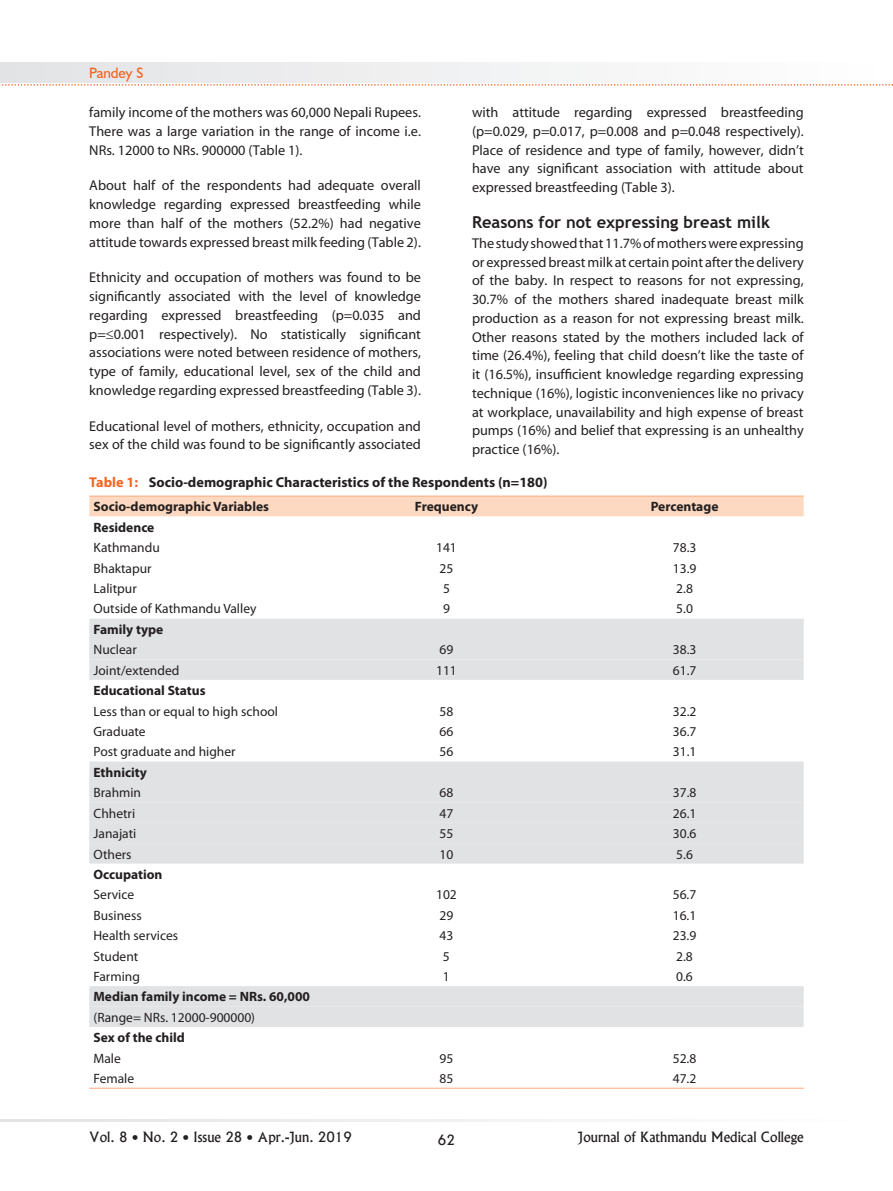
<style>
.page{position:relative;width:893px;height:1191px;background:#fff}
.page>*{position:absolute;margin:0;border:0;box-sizing:border-box;transform-origin:0 0}
.t1{font:700 16.5px "Trebuchet MS";color:#231f20}
.t2{font:15px "Humanist 521 BT";color:#f36421}
.t3{font:14.25px/18.8px "Myriad";color:#231f20;text-align:justify}
.t4{font:700 14.25px "Myriad";color:#231f20}
.t5{font:13.5px "Myriad Pro";color:#231f20}
.t6{font:700 13.5px "Myriad Pro";color:#231f20}
.t7{font:13.5px "Alaska";color:#231f20}
.t8{font:700 13.5px "Myriad";color:#231f20}
.s1{color:#f36421}
</style>
<div class="page">
<svg style="left:0;top:1119px;width:581px;height:2px"></svg>
<svg style="left:0;top:63px;width:893px;height:23px"></svg>
<div style="left:89px;top:496px;width:715px;height:20px;background:#fdd9c1"></div>
<div style="left:89px;top:618px;width:715px;height:21px;background:#e1e2e4"></div>
<svg style="left:89px;top:639px;width:715px;height:388px"></svg>
<hr style="left:89px;top:495px;width:238px;height:1px;background:#f9ad80">
<hr style="left:327px;top:495px;width:239px;height:1px;background:#f9ad80">
<hr style="left:566px;top:495px;width:238px;height:1px;background:#f9ad80">
<hr style="left:89px;top:1087px;width:238px;height:1px;background:#f9ad80">
<hr style="left:327px;top:1087px;width:239px;height:1px;background:#f9ad80">
<hr style="left:566px;top:1087px;width:238px;height:1px;background:#f9ad80">
<p class="t2" style="left:89px;top:63px;width:56px">Pandey S</p>
<p class="t3" style="left:89px;top:103px;width:333px">family income of the mothers was 60,000 Nepali Rupees.<br>There was a large variation in the range of income i.e.<br>NRs. 12000 to NRs. 900000 (Table 1).</p>
<p class="t3" style="left:89px;top:177px;width:333px">About half of the respondents had adequate overall knowledge regarding expressed breastfeeding while more than half of the mothers (52.2%) had negative attitude towards expressed breast milk feeding (Table 2).</p>
<p class="t3" style="left:89px;top:269px;width:333px">Ethnicity and occupation of mothers was found to be significantly associated with the level of knowledge regarding expressed breastfeeding (p=0.035 and p=≤0.001 respectively). No statistically significant associations were noted between residence of mothers, type of family, educational level, sex of the child and knowledge regarding expressed breastfeeding (Table 3).</p>
<p class="t3" style="left:89px;top:417px;width:333px">Educational level of mothers, ethnicity, occupation and sex of the child was found to be significantly associated</p>
<p class="t3" style="left:472px;top:104px;width:333px">with attitude regarding expressed breastfeeding (p=0.029, p=0.017, p=0.008 and p=0.048 respectively).<br>Place of residence and type of family, however, didn’t have any significant association with attitude about expressed breastfeeding (Table 3).</p>
<p class="t1" style="left:472px;top:212px;width:300px">Reasons for not expressing breast milk</p>
<p class="t3" style="left:472px;top:234px;width:333px">The study showed that 11.7% of mothers were expressing or expressed breast milk at certain point after the delivery of the baby. In respect to reasons for not expressing, 30.7% of the mothers shared inadequate breast milk production as a reason for not expressing breast milk.<br>Other reasons stated by the mothers included lack of time (26.4%), feeling that child doesn’t like the taste of it (16.5%), insufficient knowledge regarding expressing technique (16%), logistic inconveniences like no privacy at workplace, unavailability and high expense of breast pumps (16%) and belief that expressing is an unhealthy practice (16%).</p>
<p class="t4" style="left:89px;top:475px;width:460px"><span class="s1">Table 1:</span> Socio-demographic Characteristics of the Respondents (n=180)</p>
<p class="t8" style="left:94px;top:500px;width:177px">Socio-demographic Variables</p>
<p class="t8" style="left:415px;top:500px;width:65px">Frequency</p>
<p class="t8" style="left:651px;top:500px;width:69px">Percentage</p>
<p class="t6" style="left:94px;top:518px;width:62px">Residence</p>
<p class="t5" style="left:94px;top:539px;width:68px">Kathmandu</p>
<p class="t5" style="left:436px;top:539px;width:22px">141</p>
<p class="t5" style="left:673px;top:539px;width:25px">78.3</p>
<p class="t5" style="left:94px;top:560px;width:60px">Bhaktapur</p>
<p class="t5" style="left:440px;top:560px;width:15px">25</p>
<p class="t5" style="left:673px;top:560px;width:25px">13.9</p>
<p class="t5" style="left:94px;top:580px;width:45px">Lalitpur</p>
<p class="t5" style="left:443px;top:580px;width:8px">5</p>
<p class="t5" style="left:676px;top:580px;width:18px">2.8</p>
<p class="t5" style="left:94px;top:600px;width:164px">Outside of Kathmandu Valley</p>
<p class="t5" style="left:443px;top:600px;width:8px">9</p>
<p class="t5" style="left:676px;top:600px;width:18px">5.0</p>
<p class="t6" style="left:94px;top:620px;width:71px">Family type</p>
<p class="t5" style="left:94px;top:641px;width:45px">Nuclear</p>
<p class="t5" style="left:440px;top:641px;width:15px">69</p>
<p class="t5" style="left:673px;top:641px;width:25px">38.3</p>
<p class="t5" style="left:94px;top:662px;width:87px">Joint/extended</p>
<p class="t5" style="left:436px;top:662px;width:22px">111</p>
<p class="t5" style="left:673px;top:662px;width:25px">61.7</p>
<p class="t6" style="left:94px;top:682px;width:114px">Educational Status</p>
<p class="t5" style="left:94px;top:702px;width:186px">Less than or equal to high school</p>
<p class="t5" style="left:440px;top:702px;width:15px">58</p>
<p class="t5" style="left:673px;top:702px;width:25px">32.2</p>
<p class="t5" style="left:94px;top:723px;width:54px">Graduate</p>
<p class="t5" style="left:440px;top:723px;width:15px">66</p>
<p class="t5" style="left:673px;top:723px;width:25px">36.7</p>
<p class="t5" style="left:94px;top:743px;width:144px">Post graduate and higher</p>
<p class="t5" style="left:440px;top:743px;width:15px">56</p>
<p class="t5" style="left:673px;top:743px;width:25px">31.1</p>
<p class="t6" style="left:94px;top:763px;width:55px">Ethnicity</p>
<p class="t5" style="left:94px;top:784px;width:49px">Brahmin</p>
<p class="t5" style="left:440px;top:784px;width:15px">68</p>
<p class="t5" style="left:673px;top:784px;width:25px">37.8</p>
<p class="t5" style="left:94px;top:805px;width:43px">Chhetri</p>
<p class="t5" style="left:440px;top:805px;width:15px">47</p>
<p class="t5" style="left:673px;top:805px;width:25px">26.1</p>
<p class="t5" style="left:94px;top:825px;width:44px">Janajati</p>
<p class="t5" style="left:440px;top:825px;width:15px">55</p>
<p class="t5" style="left:673px;top:825px;width:25px">30.6</p>
<p class="t5" style="left:94px;top:845px;width:40px">Others</p>
<p class="t5" style="left:440px;top:845px;width:15px">10</p>
<p class="t5" style="left:676px;top:845px;width:18px">5.6</p>
<p class="t6" style="left:94px;top:865px;width:71px">Occupation</p>
<p class="t5" style="left:94px;top:886px;width:42px">Service</p>
<p class="t5" style="left:436px;top:886px;width:22px">102</p>
<p class="t5" style="left:673px;top:886px;width:25px">56.7</p>
<p class="t5" style="left:94px;top:907px;width:50px">Business</p>
<p class="t5" style="left:439px;top:907px;width:15px">29</p>
<p class="t5" style="left:673px;top:907px;width:25px">16.1</p>
<p class="t5" style="left:94px;top:927px;width:86px">Health services</p>
<p class="t5" style="left:439px;top:927px;width:15px">43</p>
<p class="t5" style="left:673px;top:927px;width:25px">23.9</p>
<p class="t5" style="left:94px;top:947px;width:46px">Student</p>
<p class="t5" style="left:443px;top:947px;width:8px">5</p>
<p class="t5" style="left:676px;top:947px;width:18px">2.8</p>
<p class="t5" style="left:94px;top:968px;width:48px">Farming</p>
<p class="t5" style="left:443px;top:968px;width:8px">1</p>
<p class="t5" style="left:676px;top:968px;width:18px">0.6</p>
<p class="t6" style="left:94px;top:988px;width:218px">Median family income = NRs. 60,000</p>
<p class="t5" style="left:94px;top:1009px;width:163px">(Range= NRs. 12000-900000)</p>
<p class="t6" style="left:94px;top:1029px;width:93px">Sex of the child</p>
<p class="t5" style="left:94px;top:1049px;width:29px">Male</p>
<p class="t5" style="left:439px;top:1049px;width:15px">95</p>
<p class="t5" style="left:673px;top:1049px;width:25px">52.8</p>
<p class="t5" style="left:94px;top:1070px;width:42px">Female</p>
<p class="t5" style="left:439px;top:1070px;width:15px">85</p>
<p class="t5" style="left:673px;top:1070px;width:25px">47.2</p>
<p class="t7" style="left:89px;top:1129px;width:264px">Vol. 8 • No. 2 • Issue 28 • Apr.-Jun. 2019</p>
<p class="t7" style="left:438px;top:1131px;width:19px">62</p>
<p class="t7" style="left:578px;top:1129px;width:227px">Journal of Kathmandu Medical College</p>
</div>
